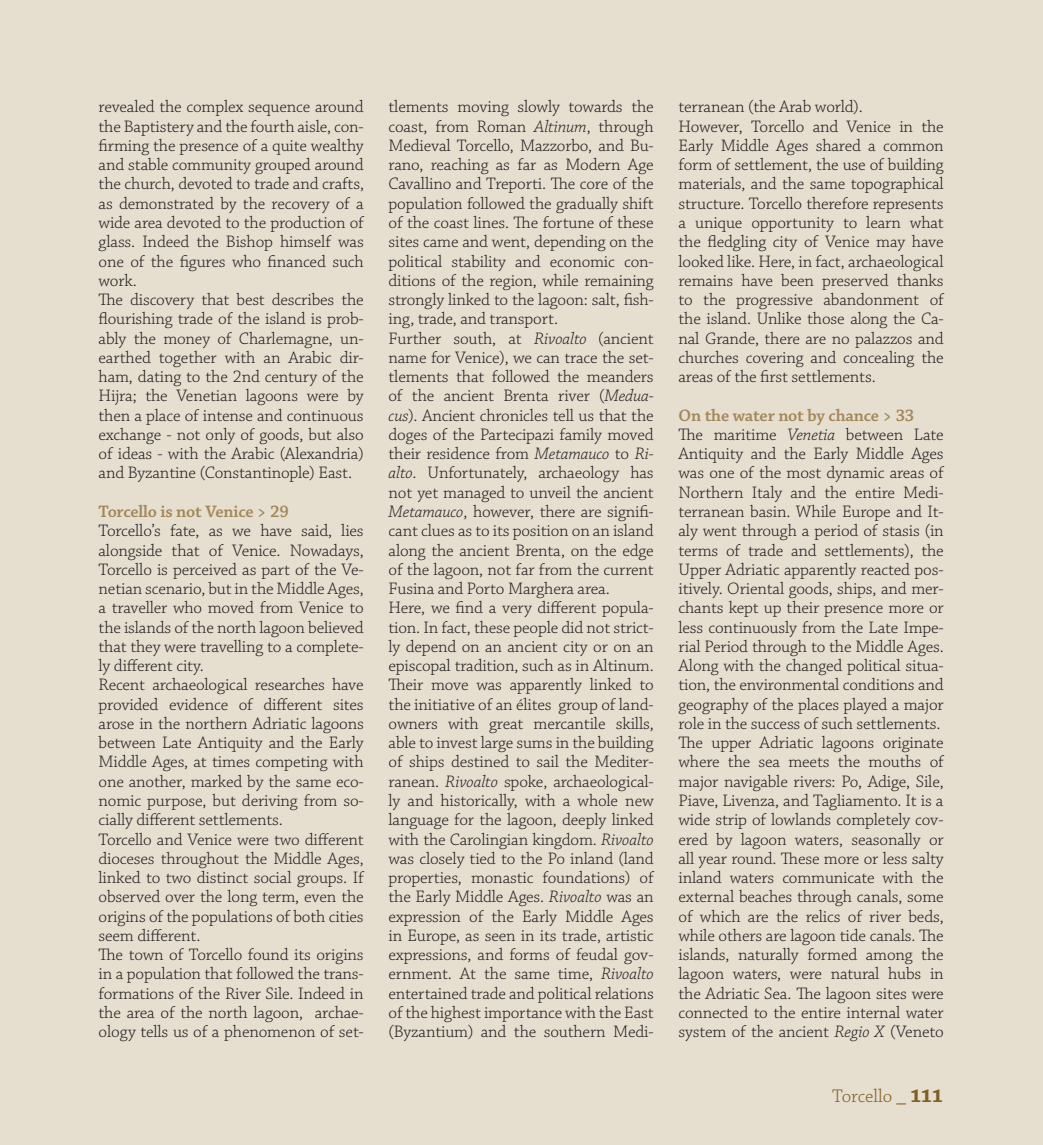
<style>
.page{position:relative;width:1043px;height:1145px;background:#fff}
.page>*{position:absolute;margin:0;border:0;box-sizing:border-box;transform-origin:0 0}
.t1{font:300 19.25px "Chaparral Pro";color:#815f22}
.t2{font:300 17.5px/19.2px "Chaparral Pro";letter-spacing:-.01em;color:#231f20}
.t3{font:600 17.5px "Chaparral Pro";letter-spacing:-.01em;color:#a28657}
.s1{font-style:italic}
.s2{font-weight:600;color:#a28657}
.s3{font-weight:700}
</style>
<div class="page">
<div style="left:0;top:0;width:1043px;height:1144px;background:#e6dfd0"></div>
<p class="t2" style="left:99px;top:98px;width:267px">revealed the complex sequence around the Baptistery and the fourth aisle, con&shy;firming the presence of a quite wealthy and stable community grouped around the church, devoted to trade and crafts, as demonstrated by the recovery of a wide area devoted to the production of glass. Indeed the Bishop himself was one of the figures who financed such work.<br>The discovery that best describes the flourishing trade of the island is prob&shy;ably the money of Charlemagne, un&shy;earthed together with an Arabic dir&shy;ham, dating to the 2nd century of the Hijra; the Venetian lagoons were by then a place of intense and continuous exchange - not only of goods, but also of ideas - with the Arabic (Alexandria) and Byzantine (Constantinople) East.</p>
<p class="t3" style="left:99px;top:504px;width:192px">Torcello is not Venice &gt; 29</p>
<p class="t2" style="left:99px;top:522px;width:267px">Torcello’s fate, as we have said, lies alongside that of Venice. Nowadays, Torcello is perceived as part of the Ve&shy;netian scenario, but in the Middle Ages, a traveller who moved from Venice to the islands of the north lagoon believed that they were travelling to a complete&shy;ly different city.<br>Recent archaeological researches have provided evidence of different sites arose in the northern Adriatic lagoons between Late Antiquity and the Early Middle Ages, at times competing with one another, marked by the same eco&shy;nomic purpose, but deriving from so&shy;cially different settlements.<br>Torcello and Venice were two different dioceses throughout the Middle Ages, linked to two distinct social groups. If observed over the long term, even the origins of the populations of both cities seem different.<br>The town of Torcello found its origins in a population that followed the trans&shy;formations of the River Sile. Indeed in the area of the north lagoon, archae&shy;ology tells us of a phenomenon of set-</p>
<p class="t2" style="left:388px;top:98px;width:267px">tlements moving slowly towards the coast, from Roman <span class="s1">Altinum</span>, through Medieval Torcello, Mazzorbo, and Bu&shy;rano, reaching as far as Modern Age Cavallino and Treporti. The core of the population followed the gradually shift of the coast lines. The fortune of these sites came and went, depending on the political stability and economic con&shy;ditions of the region, while remaining strongly linked to the lagoon: salt, fish&shy;ing, trade, and transport.<br>Further south, at <span class="s1">Rivoalto</span> (ancient name for Venice), we can trace the set&shy;tlements that followed the meanders of the ancient Brenta river (<span class="s1">Medua&shy;cus</span>). Ancient chronicles tell us that the doges of the Partecipazi family moved their residence from <span class="s1">Metamauco</span> to <span class="s1">Ri&shy;alto</span>. Unfortunately, archaeology has not yet managed to unveil the ancient <span class="s1">Metamauco</span>, however, there are signifi&shy;cant clues as to its position on an island along the ancient Brenta, on the edge of the lagoon, not far from the current Fusina and Porto Marghera area.<br>Here, we find a very different popula&shy;tion. In fact, these people did not strict&shy;ly depend on an ancient city or on an episcopal tradition, such as in Altinum.<br>Their move was apparently linked to the initiative of an élites group of land&shy;owners with great mercantile skills, able to invest large sums in the building of ships destined to sail the Mediter&shy;ranean. <span class="s1">Rivoalto</span> spoke, archaeological&shy;ly and historically, with a whole new language for the lagoon, deeply linked with the Carolingian kingdom. <span class="s1">Rivoalto </span>was closely tied to the Po inland (land properties, monastic foundations) of the Early Middle Ages. <span class="s1">Rivoalto</span> was an expression of the Early Middle Ages in Europe, as seen in its trade, artistic expressions, and forms of feudal gov&shy;ernment. At the same time, <span class="s1">Rivoalto </span>entertained trade and political relations of the highest importance with the East (Byzantium) and the southern Medi-</p>
<p class="t2" style="left:678px;top:98px;width:267px">terranean (the Arab world).<br>However, Torcello and Venice in the Early Middle Ages shared a common form of settlement, the use of building materials, and the same topographical structure. Torcello therefore represents a unique opportunity to learn what the fledgling city of Venice may have looked like. Here, in fact, archaeological remains have been preserved thanks to the progressive abandonment of the island. Unlike those along the Ca&shy;nal Grande, there are no palazzos and churches covering and concealing the areas of the first settlements.</p>
<p class="t2" style="left:678px;top:406px;width:267px"><span class="s2">On the water not by chance &gt; 33<br></span>The maritime <span class="s1">Venetia</span> between Late Antiquity and the Early Middle Ages was one of the most dynamic areas of Northern Italy and the entire Medi&shy;terranean basin. While Europe and It&shy;aly went through a period of stasis (in terms of trade and settlements), the Upper Adriatic apparently reacted pos&shy;itively. Oriental goods, ships, and mer&shy;chants kept up their presence more or less continuously from the Late Impe&shy;rial Period through to the Middle Ages.<br>Along with the changed political situa&shy;tion, the environmental conditions and geography of the places played a major role in the success of such settlements.<br>The upper Adriatic lagoons originate where the sea meets the mouths of major navigable rivers: Po, Adige, Sile, Piave, Livenza, and Tagliamento. It is a wide strip of lowlands completely cov&shy;ered by lagoon waters, seasonally or all year round. These more or less salty inland waters communicate with the external beaches through canals, some of which are the relics of river beds, while others are lagoon tide canals. The islands, naturally formed among the lagoon waters, were natural hubs in the Adriatic Sea. The lagoon sites were connected to the entire internal water system of the ancient <span class="s1">Regio X</span> (Veneto</p>
<p class="t1" style="left:832px;top:1087px;width:112px">Torcello _ <span class="s3">111</span></p>
</div>
